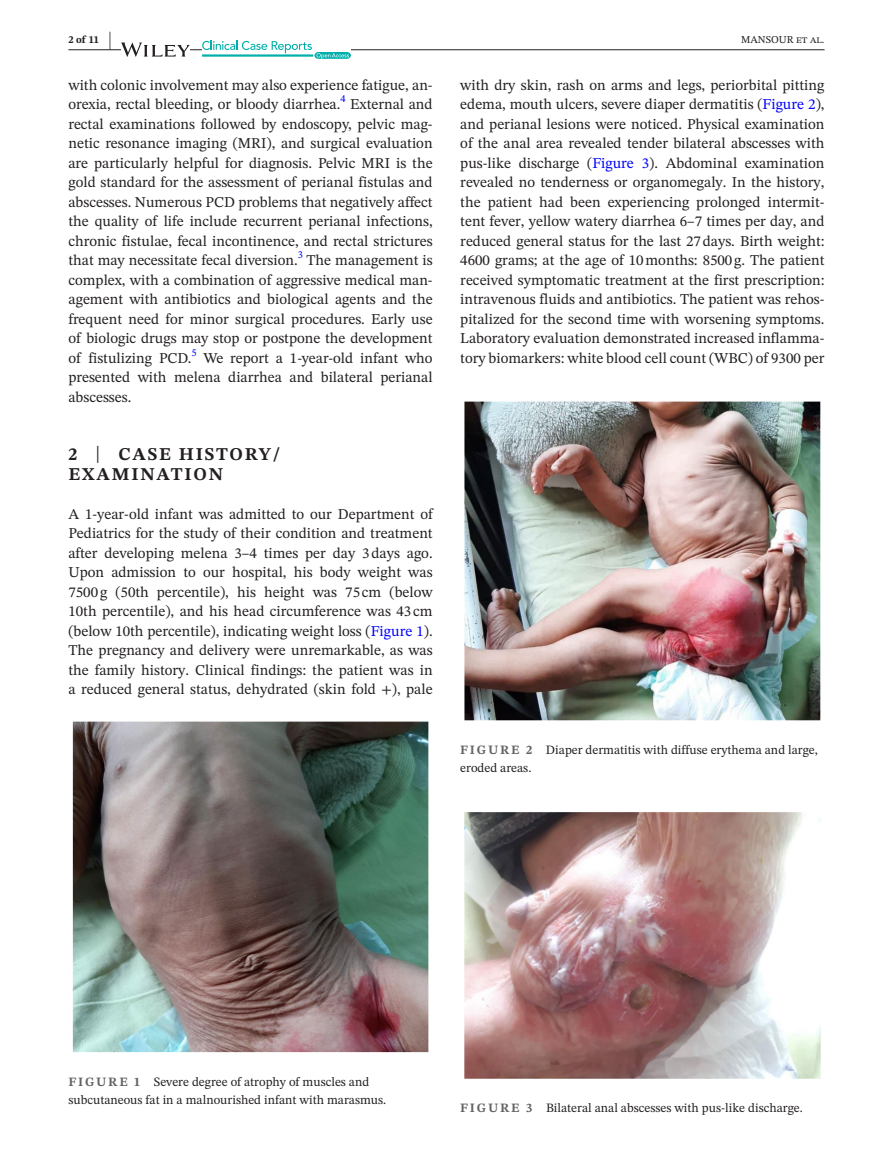
<style>
.page{position:relative;width:893px;height:1174px;background:#fff}
.page>*{position:absolute;margin:0;border:0;box-sizing:border-box;transform-origin:0 0}
.t1{font:700 18px/19.5px "STIX Two Text";letter-spacing:.1em;color:#231f20}
.t2{font:15px/19.5px "STIX Two Text";color:#231f20;text-align:justify}
.t3{font:12.75px/18px "STIX Two Text";color:#231f20}
.t4{font:10.5px "STIX Two Text";color:#231f20}
.t5{font:700 10.5px "STIX Two Text";color:#231f20}
.t6{font:10.5px "STIX Two Text";color:#00f}
.s1{font-size:21px}
.s2{color:#00f}
.s3{font-weight:400;font-size:23.7px}
.s4{font-family:"STIX"}
.s5{font-weight:700;color:#636366}
</style>
<div class="page">
<hr style="left:68px;top:49px;width:756px;height:1px;background:#231f20">
<svg style="left:121px;top:43px;width:69px;height:14px"></svg>
<svg style="left:202px;top:41px;width:149px;height:18px"></svg>
<img style="left:72px;top:721px;width:357px;height:332px">
<img style="left:464px;top:401px;width:357px;height:320px">
<img style="left:464px;top:812px;width:357px;height:267px">
<p class="t5" style="left:68px;top:32px;width:44px">2 of 11 <span class="s1">|</span></p>
<p class="t4" style="left:741px;top:32px;width:85px">MANSOUR et al.</p>
<p class="t2" style="left:68px;top:75px;width:366px">with colonic involvement may also experience fatigue, an&shy;orexia, rectal bleeding, or bloody diarrhea.</p>
<p class="t2" style="left:460px;top:75px;width:366px">with dry skin, rash on arms and legs, periorbital pitting edema, mouth ulcers, severe diaper dermatitis (<span class="s2">Figure 2</span>), and perianal lesions were noticed. Physical examination of the anal area revealed tender bilateral abscesses with pus-like discharge (<span class="s2">Figure 3</span>). Abdominal examination revealed no tenderness or organomegaly. In the history, the patient had been experiencing prolonged intermit&shy;tent fever, yellow watery diarrhea 6–7 times per day, and reduced general status for the last 27days. Birth weight:<br>4600 grams; at the age of 10months: 8500 g. The patient received symptomatic treatment at the first prescription: intravenous fluids and antibiotics. The patient was rehos&shy;pitalized for the second time with worsening symptoms.<br>Laboratory evaluation demonstrated increased inflamma&shy;tory biomarkers: white blood cell count (WBC) of 9300 per</p>
<p class="t6" style="left:340px;top:91px;width:7px">4</p>
<p class="t2" style="left:68px;top:94px;width:366px;text-indent:282px">External and rectal examinations followed by endoscopy, pelvic mag&shy;netic resonance imaging (MRI), and surgical evaluation are particularly helpful for diagnosis. Pelvic MRI is the gold standard for the assessment of perianal fistulas and abscesses. Numerous PCD problems that negatively affect the quality of life include recurrent perianal infections, chronic fistulae, fecal incontinence, and rectal strictures that may necessitate fecal diversion.</p>
<p class="t6" style="left:298px;top:247px;width:7px">3</p>
<p class="t2" style="left:68px;top:250px;width:366px;text-indent:238px">The management is complex, with a combination of aggressive medical man&shy;agement with antibiotics and biological agents and the frequent need for minor surgical procedures. Early use of biologic drugs may stop or postpone the development of fistulizing PCD.</p>
<p class="t6" style="left:192px;top:345px;width:7px">5</p>
<p class="t2" style="left:68px;top:348px;width:366px;text-indent:135px">We report a 1-year-old infant who presented with melena diarrhea and bilateral perianal abscesses.</p>
<p class="t1" style="left:68px;top:445px;width:213px">2 <span class="s3">|</span> CASE HISTORY/<br>EXAMINATION</p>
<p class="t2" style="left:68px;top:504px;width:366px">A 1-year-old infant was admitted to our Department of Pediatrics for the study of their condition and treatment after developing melena 3–4 times per day 3days ago.<br>Upon admission to our hospital, his body weight was 7500 g (50th percentile), his height was 75cm (below 10th percentile), and his head circumference was 43 cm (below 10th percentile), indicating weight loss (<span class="s2">Figure 1</span>).<br>The pregnancy and delivery were unremarkable, as was the family history. Clinical findings: the patient was in a reduced general status, dehydrated (skin fold <span class="s4">+</span>), pale</p>
<p class="t3" style="left:460px;top:741px;width:359px"><span class="s5">FIGURE 2</span> Diaper dermatitis with diffuse erythema and large, eroded areas.</p>
<p class="t3" style="left:68px;top:1072px;width:319px"><span class="s5">FIGURE 1</span> Severe degree of atrophy of muscles and subcutaneous fat in a malnourished infant with marasmus.</p>
<p class="t3" style="left:460px;top:1098px;width:344px"><span class="s5">FIGURE 3</span> Bilateral anal abscesses with pus-like discharge.</p>
</div>
